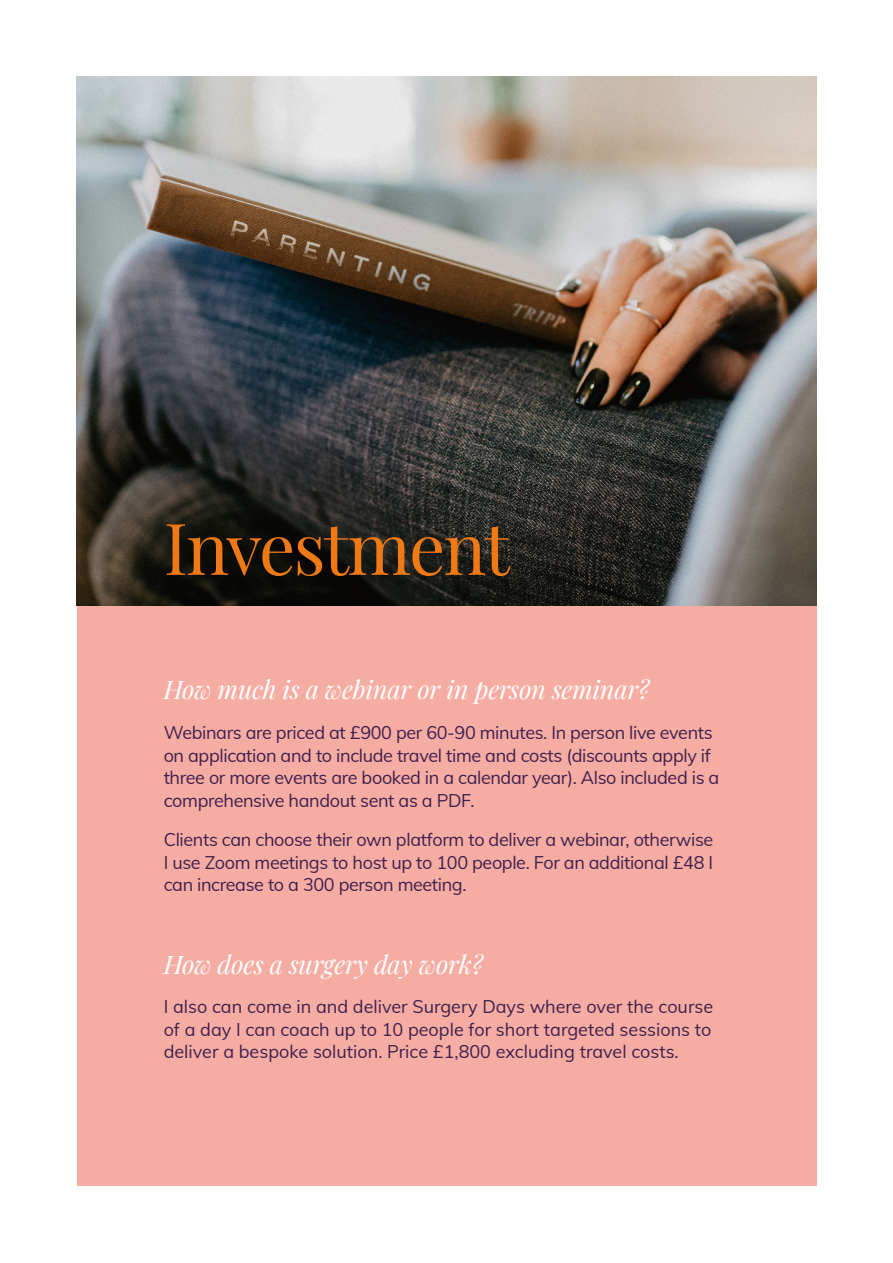
<style>
.page{position:relative;width:893px;height:1263px;background:#fff}
.page>*{position:absolute;margin:0;border:0;box-sizing:border-box;transform-origin:0 0}
.t1{font:71.55px "Playfair Display";letter-spacing:-.025em;color:#ef7914}
.t2{font:italic 25.5px "Playfair Display";letter-spacing:-.01em;color:#fff}
.t3{font:18px/22.5px "Mulish";letter-spacing:-.02em;color:#40204f;text-align:justify}
</style>
<div class="page">
<div style="left:77px;top:77px;width:739px;height:1109px;background:#f5aca2"></div>
<img style="left:77px;top:77px;width:739px;height:528px">
<h1 class="t1" style="left:164px;top:492px;width:348px">Investment</h1>
<h2 class="t2" style="left:164px;top:670px;width:487px">How much is a webinar or in person seminar?</h2>
<p class="t3" style="left:164px;top:720px;width:557px;text-align:left">Webinars are priced at £900 per 60-90 minutes. In person live events on application and to include travel time and costs (discounts apply if three or more events are booked in a calendar year). Also included is a comprehensive handout sent as a PDF.</p>
<p class="t3" style="left:164px;top:827px;width:551px">Clients can choose their own platform to deliver a webinar, otherwise I use Zoom meetings to host up to 100 people. For an additional £48 I can increase to a 300 person meeting.</p>
<h2 class="t2" style="left:164px;top:944px;width:321px">How does a surgery day work?</h2>
<p class="t3" style="left:164px;top:994px;width:551px">I also can come in and deliver Surgery Days where over the course of a day I can coach up to 10 people for short targeted sessions to deliver a bespoke solution. Price £1,800 excluding travel costs.</p>
</div>
